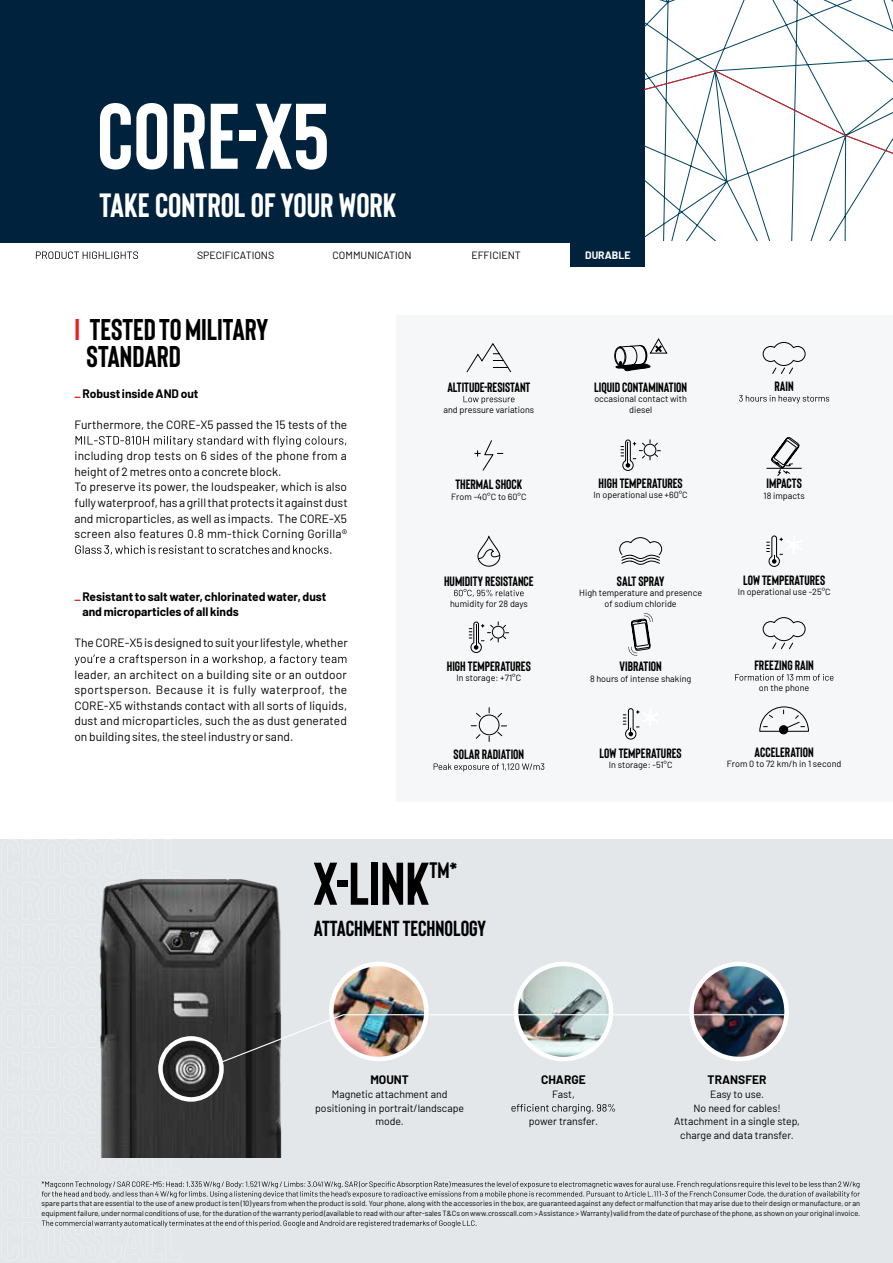
<style>
.page{position:relative;width:893px;height:1263px;background:#fff}
.page>*{position:absolute;margin:0;border:0;box-sizing:border-box;transform-origin:0 0}
.t1{font:700 92.85px "Bison";color:#fff}
.t2{font:700 60.15px "Bison";color:#000}
.t3{font:700 33.6px "Bison";color:#fff}
.t4{font:700 30px/27px "Bison";color:#000}
.t5{font:700 22.35px "Bison";color:#000}
.t6{font:700 21.75px "Bison";color:#000}
.t7{font:700 13.5px "Bison";color:#000}
.t8{font:12px/15.6px "Barlow";color:#000}
.t9{font:700 12px/15.6px "Barlow";color:#000}
.t10{font:10.5px/13.6px "Barlow";color:#000;text-align:center}
.t11{font:700 10.5px "Barlow";color:#fff}
.t12{font:9px/10.5px "Barlow";color:#000;text-align:center}
.t13{font:7.5px/9.8px "Barlow";color:#000}
.s1{color:#e52325}
</style>
<div class="page">
<div style="left:397px;top:315px;width:496px;height:486px;background:#f5f7f8"></div>
<svg style="left:76px;top:436px;width:270px;height:11px"></svg>
<svg style="left:75px;top:545px;width:256px;height:10px"></svg>
<svg style="left:75px;top:654px;width:271px;height:11px"></svg>
<svg style="left:475px;top:440px;width:28px;height:31px"></svg>
<svg style="left:466px;top:343px;width:46px;height:30px"></svg>
<svg style="left:463px;top:396px;width:51px;height:8px"></svg>
<svg style="left:454px;top:589px;width:70px;height:8px"></svg>
<svg style="left:477px;top:548px;width:21px;height:11px"></svg>
<div style="left:478px;top:536px;width:22px;height:30px;border:1px solid #000;border-radius:10px"></div>
<svg style="left:469px;top:621px;width:40px;height:32px"></svg>
<svg style="left:471px;top:707px;width:36px;height:35px"></svg>
<svg style="left:434px;top:763px;width:110px;height:8px"></svg>
<svg style="left:621px;top:439px;width:40px;height:32px"></svg>
<svg style="left:619px;top:537px;width:43px;height:28px"></svg>
<svg style="left:644px;top:613px;width:9px;height:9px"></svg>
<svg style="left:628px;top:614px;width:22px;height:42px"></svg>
<svg style="left:614px;top:338px;width:53px;height:34px"></svg>
<svg style="left:623px;top:708px;width:17px;height:32px"></svg>
<svg style="left:767px;top:535px;width:16px;height:32px"></svg>
<svg style="left:739px;top:395px;width:90px;height:8px"></svg>
<svg style="left:735px;top:674px;width:98px;height:7px"></svg>
<svg style="left:763px;top:342px;width:43px;height:32px"></svg>
<svg style="left:763px;top:617px;width:43px;height:32px"></svg>
<div style="left:779px;top:725px;width:9px;height:9px;border:1px solid #000;border-radius:50%"></div>
<svg style="left:759px;top:706px;width:50px;height:26px"></svg>
<hr style="left:766px;top:468px;width:36px;height:1px;background:#000">
<svg style="left:771px;top:437px;width:28px;height:39px"></svg>
<div style="left:0;top:839px;width:893px;height:424px;background:#e4e7e9"></div>
<div style="left:0;top:0;width:645px;height:243px;background:#00223c"></div>
<div style="left:571px;top:243px;width:74px;height:24px;background:#00223c"></div>
<svg style="left:36px;top:251px;width:102px;height:8px"></svg>
<svg style="left:651px;top:0;width:242px;height:19px"></svg>
<svg style="left:645px;top:19px;width:248px;height:221px"></svg>
<svg style="left:41px;top:879px;width:819px;height:349px"></svg>
<h1 class="t1" style="left:97px;top:78px;width:234px">CORE-X5</h1>
<h3 class="t3" style="left:100px;top:184px;width:298px">TAKE CONTROL OF YOUR WORK</h3>
<p class="t10" style="left:197px;top:247px;width:78px">SPECIFICATIONS</p>
<p class="t10" style="left:333px;top:247px;width:80px">COMMUNICATION</p>
<p class="t10" style="left:471px;top:247px;width:51px">EFFICIENT</p>
<p class="t11" style="left:585px;top:247px;width:47px">DURABLE</p>
<h3 class="t4" style="left:87px;top:314px;width:183px;text-indent:-12px"><span class="s1">I</span> TESTEDTOMILITARY<br>STANDARD</h3>
<p class="t9" style="left:74px;top:385px;width:126px"><span class="s1">_</span> Robustinside AND out</p>
<p class="t8" style="left:74px;top:416px;width:274px">Furthermore, the CORE-X5 passed the 15 tests of the</p>
<p class="t8" style="left:74px;top:447px;width:275px">including drop tests on 6 sides of the phone from a height of 2 metres onto a concrete block.<br>To preserve its power, the loudspeaker, which is also fullywaterproof,hasagrillthatprotectsitagainstdust and microparticles, as well as impacts. The CORE-X5 screen also features 0.8 mm-thick Corning Gorilla®</p>
<p class="t7" style="left:447px;top:378px;width:85px">ALTITUDE-RESISTANT</p>
<p class="t12" style="left:443px;top:403px;width:92px">and pressure variations</p>
<p class="t7" style="left:455px;top:476px;width:68px">THERMAL SHOCK</p>
<p class="t12" style="left:451px;top:490px;width:77px">From -40°C to 60°C</p>
<p class="t7" style="left:594px;top:379px;width:94px">LIQUID CONTAMINATION</p>
<p class="t12" style="left:594px;top:393px;width:94px">occasional contact with diesel</p>
<p class="t7" style="left:599px;top:475px;width:86px">HIGH TEMPERATURES</p>
<p class="t12" style="left:594px;top:489px;width:96px">In operational use +60°C</p>
<p class="t7" style="left:774px;top:378px;width:21px">RAIN</p>
<p class="t7" style="left:766px;top:475px;width:37px">IMPACTS</p>
<p class="t12" style="left:763px;top:490px;width:43px">18 impacts</p>
<p class="t9" style="left:82px;top:587px;width:246px;text-indent:-8px"><span class="s1">_</span>Resistantto saltwater, chlorinatedwater,dust and microparticles of all kinds</p>
<p class="t8" style="left:74px;top:634px;width:275px">TheCORE-X5isdesignedtosuit yourlifestyle,whether</p>
<p class="t8" style="left:74px;top:665px;width:274px;text-align:justify">leader, an architect on a building site or an outdoor sportsperson. Because it is fully waterproof, the CORE-X5 withstands contact with all sorts of liquids, dust and microparticles, such the as dust generated on building sites,the steel industry or sand.</p>
<p class="t7" style="left:444px;top:572px;width:91px">HUMIDITY RESISTANCE</p>
<p class="t12" style="left:450px;top:597px;width:79px">humidity for 28 days</p>
<p class="t7" style="left:447px;top:658px;width:86px">HIGH TEMPERATURES</p>
<p class="t12" style="left:457px;top:672px;width:66px">In storage: +71°C</p>
<p class="t7" style="left:617px;top:572px;width:49px">SALT SPRAY</p>
<p class="t12" style="left:579px;top:587px;width:124px">High temperature and presence of sodium chloride</p>
<p class="t7" style="left:620px;top:658px;width:44px">VIBRATION</p>
<p class="t12" style="left:590px;top:672px;width:103px">8 hours of intense shaking</p>
<p class="t7" style="left:743px;top:572px;width:84px">LOW TEMPERATURES</p>
<p class="t12" style="left:738px;top:586px;width:94px">In operational use -25°C</p>
<p class="t7" style="left:754px;top:657px;width:61px">FREEZING RAIN</p>
<p class="t12" style="left:759px;top:682px;width:52px">on the phone</p>
<p class="t7" style="left:453px;top:746px;width:72px">SOLAR RADIATION</p>
<p class="t7" style="left:600px;top:744px;width:84px">LOW TEMPERATURES</p>
<p class="t12" style="left:609px;top:759px;width:65px">In storage: -51°C</p>
<p class="t7" style="left:754px;top:744px;width:61px">ACCELERATION</p>
<p class="t12" style="left:727px;top:758px;width:116px">From 0 to 72 km/h in 1 second</p>
<h2 class="t2" style="left:313px;top:846px;width:118px">X-LINK</h2>
<h3 class="t5" style="left:429px;top:856px;width:30px">TM*</h3>
<h3 class="t6" style="left:314px;top:914px;width:174px">ATTACHMENT TECHNOLOGY</h3>
<p class="t9" style="left:370px;top:1071px;width:40px">MOUNT</p>
<p class="t10" style="left:315px;top:1086px;width:150px">Magnetic attachment and positioning in portrait/landscape mode.</p>
<p class="t9" style="left:541px;top:1071px;width:46px">CHARGE</p>
<p class="t10" style="left:552px;top:1086px;width:24px">Fast,</p>
<p class="t10" style="left:529px;top:1114px;width:71px">power transfer.</p>
<p class="t9" style="left:708px;top:1071px;width:60px">TRANSFER</p>
<p class="t10" style="left:674px;top:1086px;width:127px">Easy to use.<br>No need for cables!<br>Attachment in a single step, charge and data transfer.</p>
<p class="t13" style="left:41px;top:1198px;width:820px">spare parts that are essentialto the use of a new productis ten (10) years from when the productis sold. Your phone, along with the accessories in the box, are guaranteed against any defect or malfunction that may arise due to their design or manufacture, or an equipmentfailure, under normal conditions of use,forthe duration ofthewarranty period (available to readwith our after-salesT&amp;Cs onwww.crosscall.com &gt;Assistance &gt;Warranty) valid from the date of purchase ofthe phone, as shown on your original invoice.</p>
</div>
